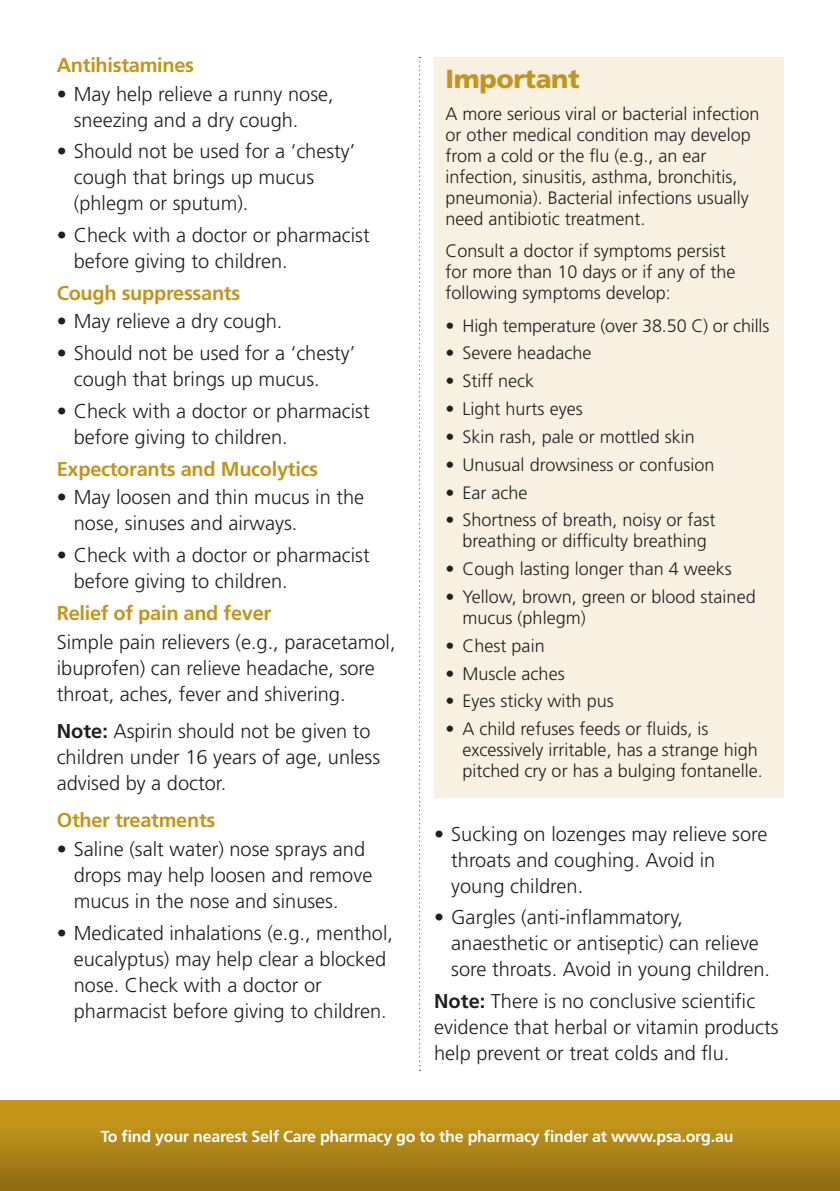
<style>
.page{position:relative;width:840px;height:1191px;background:#fff}
.page>*{position:absolute;margin:0;border:0;box-sizing:border-box;transform-origin:0 0}
.FC_Subhead_1{font:900 26px "Frutiger LT Std";letter-spacing:-.015em;color:#c3951b}
.FC_Bullet__para{font:300 20px/26px "Frutiger LT Std";color:#231f20}
.FC_Body_text{font:300 20px/26px "Frutiger LT Std";color:#231f20}
.FC_Subhead_2{font:700 20px "Frutiger LT Std";letter-spacing:-.015em;color:#c3951b}
.FC_Bullet__para-2{font:300 18px/21px "Frutiger LT Std";color:#231f20}
.FC_Body_text-2{font:300 18px/21px "Frutiger LT Std";color:#231f20}
.FC_Body_text-3{font:700 16px "Frutiger LT Std";letter-spacing:-.015em;color:#fff}
.s1{font-weight:700}
</style>
<div class="page">
<div style="left:0;top:1100px;width:839px;height:91px;background:linear-gradient(to bottom,#ce9e1d,#8f6c13)"></div>
<div style="left:434px;top:57px;width:348px;height:740px;background:#f8f1e2"></div>
<svg style="left:418px;top:57px;width:2px;height:1014px"></svg>
<p class="FC_Subhead_2" style="left:57px;top:53px;width:139px">Antihistamines</p>
<p class="FC_Bullet__para" style="left:74px;top:81px;width:261px;text-indent:-17px">• May help relieve a runny nose, sneezing and a dry cough.</p>
<p class="FC_Bullet__para" style="left:74px;top:139px;width:283px;text-indent:-17px">• Should not be used for a ‘chesty’ cough that brings up mucus (phlegm or sputum).</p>
<p class="FC_Bullet__para" style="left:74px;top:222px;width:297px;text-indent:-17px">• Check with a doctor or pharmacist before giving to children.</p>
<p class="FC_Subhead_2" style="left:57px;top:281px;width:185px">Cough suppressants</p>
<p class="FC_Bullet__para" style="left:57px;top:309px;width:227px">• May relieve a dry cough.</p>
<p class="FC_Bullet__para" style="left:74px;top:340px;width:283px;text-indent:-17px">• Should not be used for a ‘chesty’ cough that brings up mucus.</p>
<p class="FC_Bullet__para" style="left:74px;top:398px;width:297px;text-indent:-17px">• Check with a doctor or pharmacist before giving to children.</p>
<p class="FC_Subhead_2" style="left:57px;top:457px;width:263px">Expectorants and Mucolytics</p>
<p class="FC_Bullet__para" style="left:74px;top:485px;width:292px;text-indent:-17px">• May loosen and thin mucus in the nose, sinuses and airways.</p>
<p class="FC_Bullet__para" style="left:74px;top:542px;width:297px;text-indent:-17px">• Check with a doctor or pharmacist before giving to children.</p>
<p class="FC_Subhead_2" style="left:57px;top:601px;width:216px">Relief of pain and fever</p>
<p class="FC_Body_text" style="left:57px;top:629px;width:340px">Simple pain relievers (e.g., paracetamol, ibuprofen) can relieve headache, sore throat, aches, fever and shivering.</p>
<p class="FC_Body_text" style="left:57px;top:718px;width:325px"><span class="s1">Note:</span> Aspirin should not be given to children under 16 years of age, unless advised by a doctor.</p>
<p class="FC_Subhead_2" style="left:57px;top:808px;width:160px">Other treatments</p>
<p class="FC_Bullet__para" style="left:74px;top:836px;width:300px;text-indent:-17px">• Saline (salt water) nose sprays and drops may help loosen and remove mucus in the nose and sinuses.</p>
<p class="FC_Bullet__para" style="left:74px;top:920px;width:320px;text-indent:-17px">• Medicated inhalations (e.g., menthol, eucalyptus) may help clear a blocked nose. Check with a doctor or pharmacist before giving to children.</p>
<p class="FC_Subhead_1" style="left:445px;top:63px;width:136px">Important</p>
<p class="FC_Body_text-2" style="left:445px;top:103px;width:315px">A more serious viral or bacterial infection or other medical condition may develop from a cold or the flu (e.g., an ear infection, sinusitis, asthma, bronchitis, pneumonia). Bacterial infections usually need antibiotic treatment.</p>
<p class="FC_Body_text-2" style="left:445px;top:241px;width:291px">Consult a doctor if symptoms persist for more than 10 days or if any of the following symptoms develop:</p>
<p class="FC_Bullet__para-2" style="left:445px;top:315px;width:325px">• High temperature (over 38.50 C) or chills</p>
<p class="FC_Bullet__para-2" style="left:445px;top:343px;width:147px">• Severe headache</p>
<p class="FC_Bullet__para-2" style="left:445px;top:371px;width:90px">• Stiff neck</p>
<p class="FC_Bullet__para-2" style="left:445px;top:399px;width:139px">• Light hurts eyes</p>
<p class="FC_Bullet__para-2" style="left:445px;top:426px;width:251px">• Skin rash, pale or mottled skin</p>
<p class="FC_Bullet__para-2" style="left:445px;top:454px;width:270px">• Unusual drowsiness or confusion</p>
<p class="FC_Bullet__para-2" style="left:445px;top:482px;width:84px">• Ear ache</p>
<p class="FC_Bullet__para-2" style="left:445px;top:510px;width:271px;text-align:center">• Shortness of breath, noisy or fast breathing or difficulty breathing</p>
<p class="FC_Bullet__para-2" style="left:445px;top:559px;width:288px">• Cough lasting longer than 4 weeks</p>
<p class="FC_Bullet__para-2" style="left:462px;top:586px;width:294px;text-indent:-17px">• Yellow, brown, green or blood stained mucus (phlegm)</p>
<p class="FC_Bullet__para-2" style="left:445px;top:635px;width:101px">• Chest pain</p>
<p class="FC_Bullet__para-2" style="left:445px;top:663px;width:121px">• Muscle aches</p>
<p class="FC_Bullet__para-2" style="left:445px;top:691px;width:170px">• Eyes sticky with pus</p>
<p class="FC_Bullet__para-2" style="left:462px;top:719px;width:302px;text-indent:-17px">• A child refuses feeds or fluids, is excessively irritable, has a strange high pitched cry or has a bulging fontanelle.</p>
<p class="FC_Bullet__para" style="left:451px;top:821px;width:317px;text-indent:-17px">• Sucking on lozenges may relieve sore throats and coughing. Avoid in young children.</p>
<p class="FC_Bullet__para" style="left:451px;top:905px;width:320px;text-indent:-17px">• Gargles (anti-inflammatory, anaesthetic or antiseptic) can relieve sore throats. Avoid in young children.</p>
<p class="FC_Body_text" style="left:434px;top:988px;width:346px"><span class="s1">Note:</span> There is no conclusive scientific evidence that herbal or vitamin products help prevent or treat colds and flu.</p>
<p class="FC_Body_text-3" style="left:101px;top:1126px;width:633px">To find your nearest Self Care pharmacy go to the pharmacy finder at www.psa.org.au</p>
</div>
